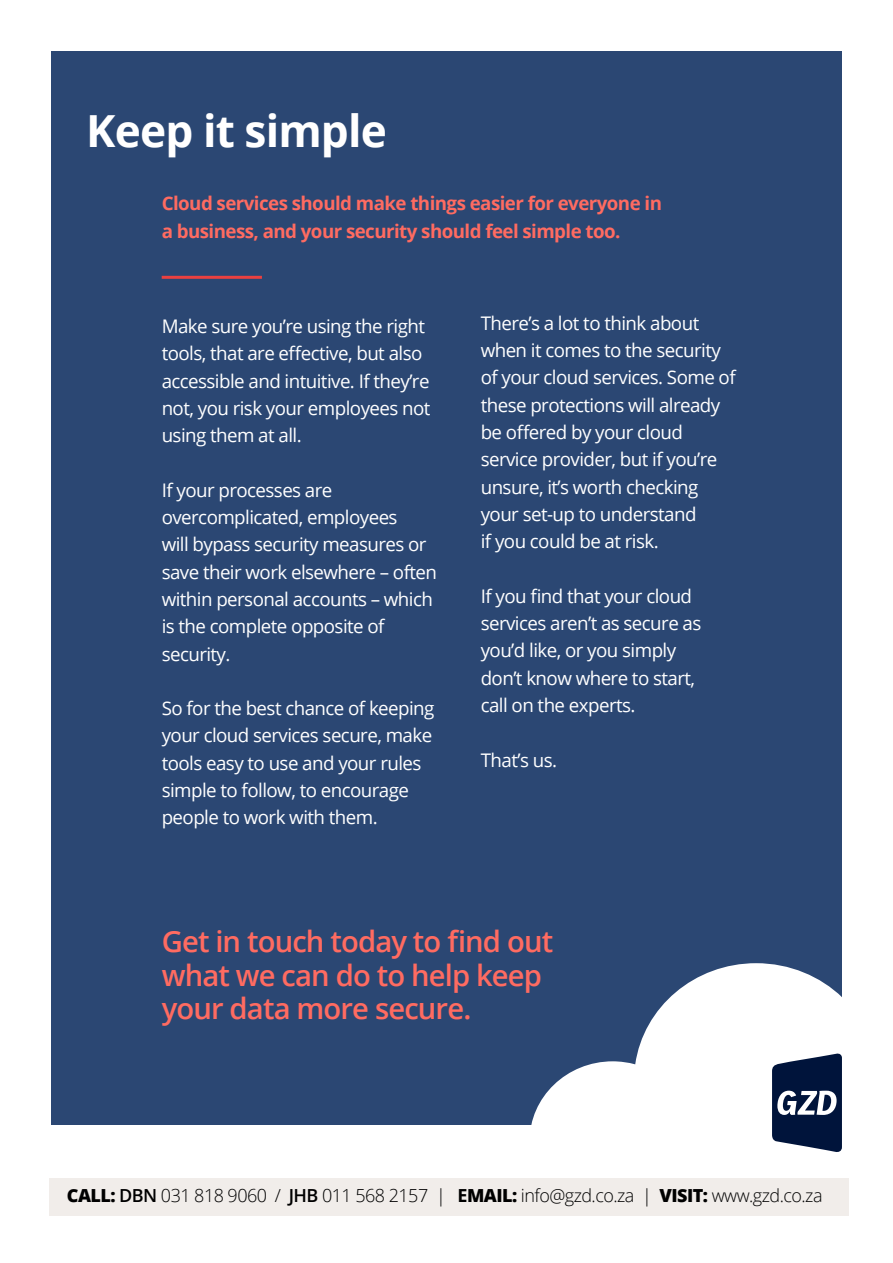
<style>
.page{position:relative;width:893px;height:1263px;background:#fff}
.page>*{position:absolute;margin:0;border:0;box-sizing:border-box;transform-origin:0 0}
.t1{font:700 44.25px "Open Sans";letter-spacing:-.02em;color:#fff}
.t2{font:600 29.25px/33.3px "Open Sans";letter-spacing:-.03em;color:#ff6b61}
.t3{font:18.75px/27.3px "Open Sans";letter-spacing:-.03em;color:#fff}
.t4{font:700 18.75px/27.3px "Open Sans";letter-spacing:-.03em;color:#ff6b61}
.t5{font:300 18px "Open Sans";letter-spacing:-.03em;color:#000}
.s1{font-weight:800}
.s2{font-weight:600}
.s3{font-weight:700}
</style>
<div class="page">
<div style="left:51px;top:51px;width:791px;height:1074px;background:#2b4773"></div>
<svg style="left:493px;top:963px;width:356px;height:253px;fill:#fff"></svg>
<hr style="left:162px;top:276px;width:100px;height:3px;background:#eb4040">
<div style="left:49px;top:1178px;width:799px;height:37px;background:#f1edea"></div>
<svg style="left:772px;top:1053px;width:70px;height:99px;background:#3a4a68"></svg>
<h1 class="t1" style="left:86px;top:100px;width:302px">Keep it simple</h1>
<p class="t4" style="left:162px;top:189px;width:502px">Cloud services should make things easier for everyone in a business, and your security should feel simple too.</p>
<p class="t3" style="left:162px;top:312px;width:270px">Make sure you’re using the right tools, that are effective, but also accessible and intuitive. If they’re not, you risk your employees not using them at all.</p>
<p class="t3" style="left:162px;top:476px;width:277px">If your processes are overcomplicated, employees<br>will bypass security measures or save their work elsewhere – often within personal accounts – which is the complete opposite of security.</p>
<p class="t3" style="left:162px;top:694px;width:274px">So for the best chance of keeping your cloud services secure, make tools easy to use and your rules simple to follow, to encourage people to work with them.</p>
<p class="t3" style="left:481px;top:309px;width:257px">There’s a lot to think about when it comes to the security of your cloud services. Some of these protections will already be offered by your cloud service provider, but if you’re unsure, it’s worth checking your set-up to understand<br>if you could be at risk.</p>
<p class="t3" style="left:481px;top:582px;width:222px">If you find that your cloud services aren’t as secure as you’d like, or you simply don’t know where to start, call on the experts.</p>
<p class="t3" style="left:481px;top:746px;width:78px">That’s us.</p>
<h2 class="t2" style="left:162px;top:924px;width:393px">Get in touch today to find out what we can do to help keep your data more secure.</h2>
<p class="t5" style="left:67px;top:1183px;width:757px"><span class="s1">CALL:</span> <span class="s2">DBN</span> 031 818 9060 / <span class="s2">JHB</span> 011 568 2157 | <span class="s3">E</span><span class="s1">MAIL:</span> info@gzd.co.za | <span class="s1">VISIT:</span> www.gzd.co.za</p>
</div>
